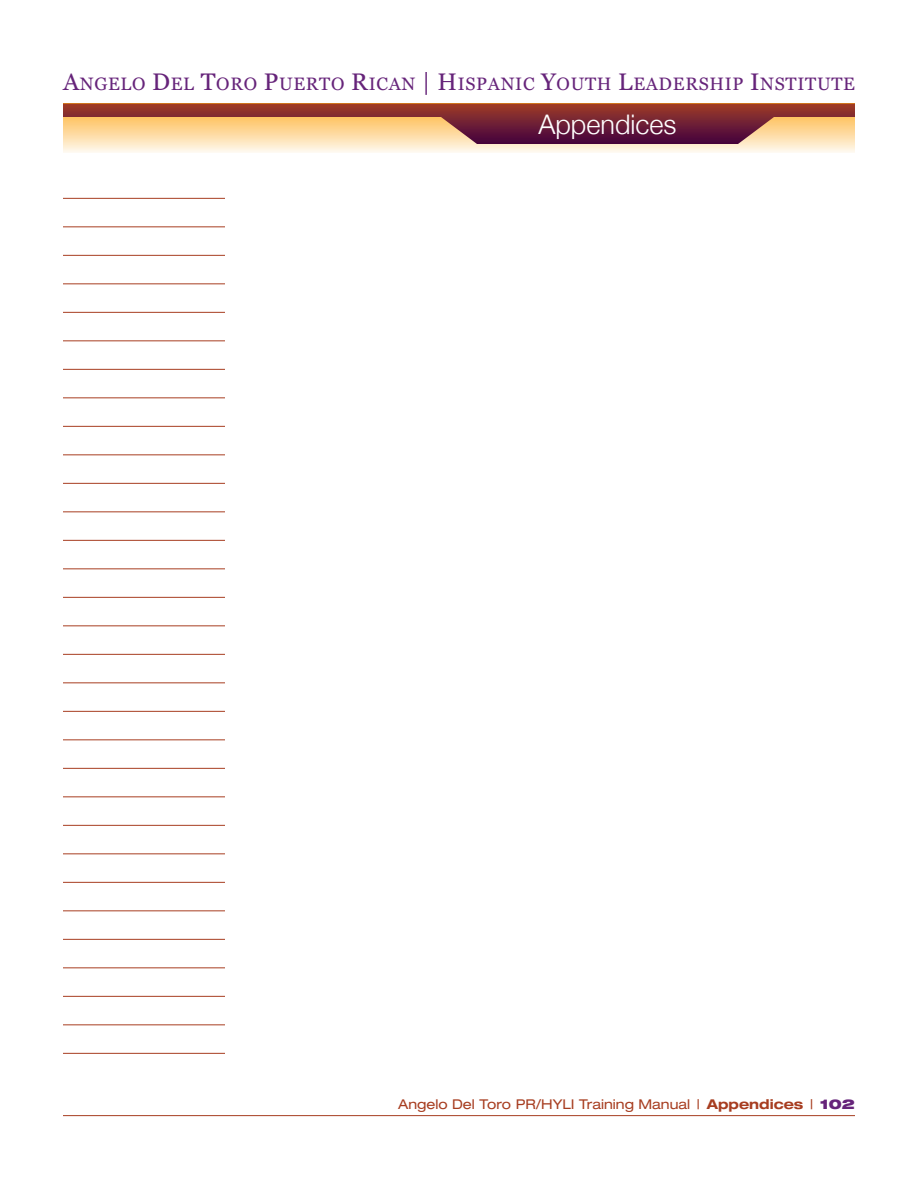
<style>
.page{position:relative;width:918px;height:1188px;background:#fff}
.page>*{position:absolute;margin:0;border:0;box-sizing:border-box;transform-origin:0 0}
.t1{font:300 27px "Helvetica Neue";color:#fff}
.t2{font:18px "Georgia";letter-spacing:.04em;color:#66247a}
.t3{font:expanded 13.5px "Helvetica Neue";color:#a73d20}
.s1{font-size:24px}
.s2{font-weight:700}
.s3{font-weight:900;color:#66247a}
</style>
<div class="page">
<svg style="left:63px;top:144px;width:792px;height:9px;background:#fef3e0"></svg>
<hr style="left:63px;top:1115px;width:792px;height:1px;background:#a73d20">
<hr style="left:63px;top:198px;width:162px;height:1px;background:#a73d20">
<hr style="left:63px;top:226px;width:162px;height:1px;background:#a73d20">
<hr style="left:63px;top:255px;width:162px;height:1px;background:#a73d20">
<hr style="left:63px;top:283px;width:162px;height:1px;background:#a73d20">
<hr style="left:63px;top:312px;width:162px;height:1px;background:#a73d20">
<hr style="left:63px;top:340px;width:162px;height:1px;background:#a73d20">
<hr style="left:63px;top:369px;width:162px;height:1px;background:#a73d20">
<hr style="left:63px;top:397px;width:162px;height:1px;background:#a73d20">
<hr style="left:63px;top:426px;width:162px;height:1px;background:#a73d20">
<hr style="left:63px;top:454px;width:162px;height:1px;background:#a73d20">
<hr style="left:63px;top:483px;width:162px;height:1px;background:#a73d20">
<hr style="left:63px;top:511px;width:162px;height:1px;background:#a73d20">
<hr style="left:63px;top:540px;width:162px;height:1px;background:#a73d20">
<hr style="left:63px;top:568px;width:162px;height:1px;background:#a73d20">
<hr style="left:63px;top:597px;width:162px;height:1px;background:#a73d20">
<hr style="left:63px;top:625px;width:162px;height:1px;background:#a73d20">
<hr style="left:63px;top:654px;width:162px;height:1px;background:#a73d20">
<hr style="left:63px;top:682px;width:162px;height:1px;background:#a73d20">
<hr style="left:63px;top:711px;width:162px;height:1px;background:#a73d20">
<hr style="left:63px;top:739px;width:162px;height:1px;background:#a73d20">
<hr style="left:63px;top:768px;width:162px;height:1px;background:#a73d20">
<hr style="left:63px;top:796px;width:162px;height:1px;background:#a73d20">
<hr style="left:63px;top:825px;width:162px;height:1px;background:#a73d20">
<hr style="left:63px;top:853px;width:162px;height:1px;background:#a73d20">
<hr style="left:63px;top:882px;width:162px;height:1px;background:#a73d20">
<hr style="left:63px;top:910px;width:162px;height:1px;background:#a73d20">
<hr style="left:63px;top:939px;width:162px;height:1px;background:#a73d20">
<hr style="left:63px;top:967px;width:162px;height:1px;background:#a73d20">
<hr style="left:63px;top:996px;width:162px;height:1px;background:#a73d20">
<hr style="left:63px;top:1024px;width:162px;height:1px;background:#a73d20">
<hr style="left:63px;top:1053px;width:162px;height:1px;background:#a73d20">
<svg style="left:63px;top:104px;width:792px;height:40px;background:#b2705b"></svg>
<p class="t2" style="left:63px;top:74px;width:794px"><span class="s1">A</span>NGELO <span class="s1">D</span>EL <span class="s1">T</span>ORO <span class="s1">P</span>UERTO <span class="s1">R</span>ICAN <span class="s1">| H</span>ISPANIC <span class="s1">Y</span>OUTH <span class="s1">L</span>EADERSHIP <span class="s1">I</span>NSTITUTE</p>
<h1 class="t1" style="left:538px;top:108px;width:140px">Appendices</h1>
<p class="t3" style="left:398px;top:1099px;width:458px">Angelo Del Toro PR/HYLI Training Manual | <span class="s2">Appendices</span> | <span class="s3">102</span></p>
</div>
